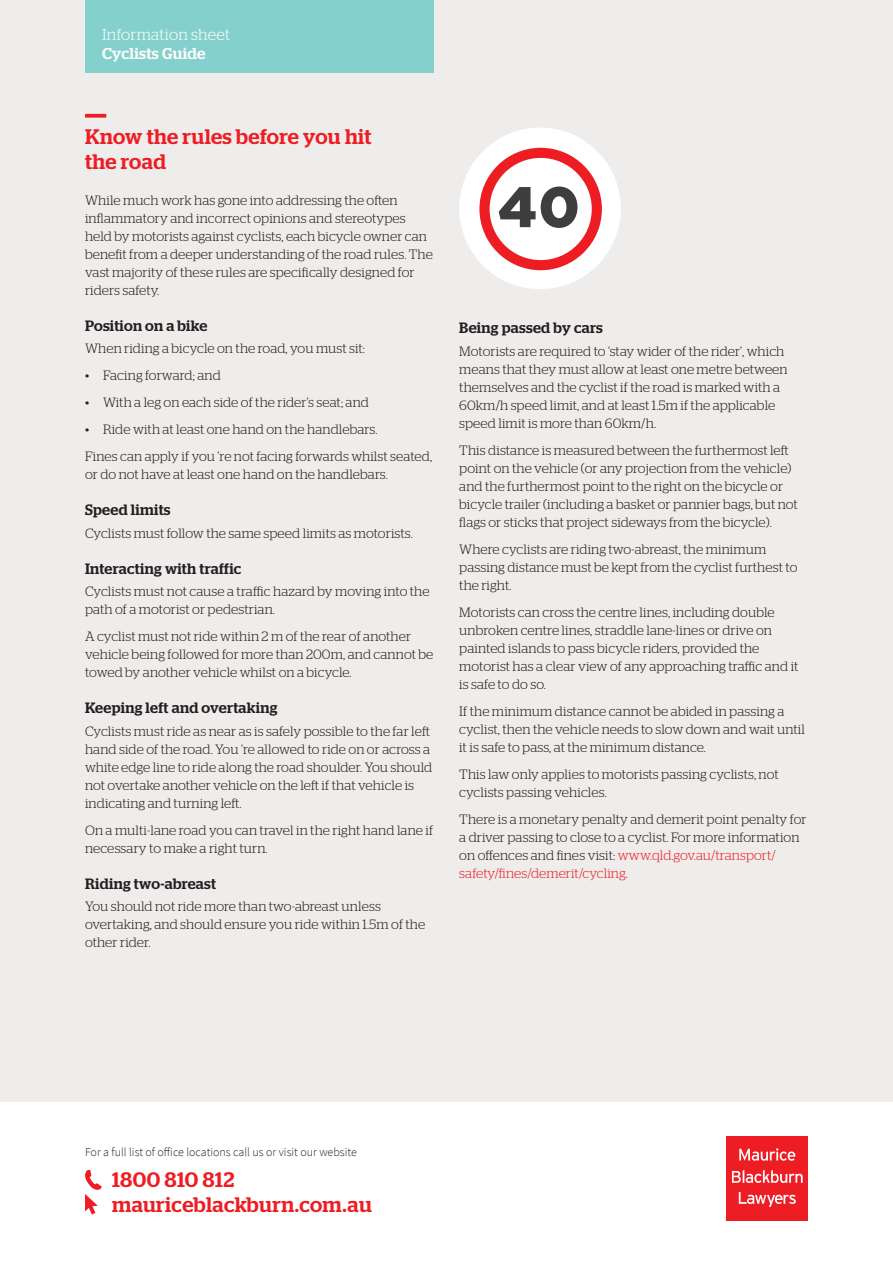
<style>
.page{position:relative;width:893px;height:1263px;background:#fff}
.page>*{position:absolute;margin:0;border:0;box-sizing:border-box;transform-origin:0 0}
.t1{font:900 56.85px "Gotham";color:#3e3e3f}
.t2{font:500 21px/24.8px "Stag";letter-spacing:.015em;color:#ee1d23}
.t3{font:300 15.75px "Stag";letter-spacing:.02em;color:#fff}
.t4{font:500 15.75px "Stag";letter-spacing:.02em;color:#fff}
.t5{font:500 15px "Stag";letter-spacing:.02em;color:#231f20}
.t6{font:300 13.5px/18px "Stag";letter-spacing:.005em;color:#231f20}
.t7{font:300 12px "Source Sans Pro";color:#231f20}
.s1{color:#ee1d23}
</style>
<div class="page">
<div style="left:0;top:0;width:893px;height:1101px;background:#efedec"></div>
<div style="left:85px;top:0;width:349px;height:72px;background:#84d0cd"></div>
<svg style="left:85px;top:1170px;width:17px;height:44px"></svg>
<div style="left:727px;top:1136px;width:81px;height:84px;background:#ee1d23"></div>
<svg style="left:739px;top:1192px;width:57px;height:15px"></svg>
<svg style="left:732px;top:1170px;width:71px;height:13px"></svg>
<svg style="left:739px;top:1148px;width:56px;height:13px"></svg>
<svg style="left:85px;top:114px;width:21px;height:4px"></svg>
<div style="left:459px;top:128px;width:162px;height:161px;background:#fff;border-radius:50%"></div>
<svg style="left:479px;top:148px;width:123px;height:122px"></svg>
<p class="t3" style="left:102px;top:25px;width:130px">Information sheet</p>
<p class="t4" style="left:102px;top:44px;width:105px">Cyclists Guide</p>
<h2 class="t2" style="left:85px;top:124px;width:288px">Know the rules before you hit the road</h2>
<p class="t6" style="left:85px;top:191px;width:349px">While much work has gone into addressing the often inflammatory and incorrect opinions and stereotypes held by motorists against cyclists, each bicycle owner can benefit from a deeper understanding of the road rules. The vast majority of these rules are specifically designed for riders safety.</p>
<p class="t5" style="left:85px;top:316px;width:124px">Position on a bike</p>
<p class="t6" style="left:85px;top:339px;width:282px">When riding a bicycle on the road, you must sit:</p>
<p class="t6" style="left:85px;top:366px;width:137px">• Facing forward; and</p>
<p class="t6" style="left:85px;top:393px;width:285px">• With a leg on each side of the rider’s seat; and</p>
<p class="t6" style="left:85px;top:416px;width:349px;line-height:27px">• Ride with at least one hand on the handlebars.<br>Fines can apply if you ’re not facing forwards whilst seated,</p>
<p class="t6" style="left:85px;top:465px;width:304px">or do not have at least one hand on the handlebars.</p>
<p class="t5" style="left:85px;top:501px;width:87px">Speed limits</p>
<p class="t6" style="left:85px;top:524px;width:329px">Cyclists must follow the same speed limits as motorists.</p>
<p class="t5" style="left:85px;top:559px;width:158px">Interacting with traffic</p>
<p class="t6" style="left:85px;top:582px;width:346px">Cyclists must not cause a traffic hazard by moving into the path of a motorist or pedestrian.</p>
<p class="t6" style="left:85px;top:627px;width:350px">A cyclist must not ride within 2 m of the rear of another vehicle being followed for more than 200m, and cannot be towed by another vehicle whilst on a bicycle.</p>
<p class="t5" style="left:85px;top:699px;width:194px">Keeping left and overtaking</p>
<p class="t6" style="left:85px;top:722px;width:349px">Cyclists must ride as near as is safely possible to the far left hand side of the road. You ’re allowed to ride on or across a white edge line to ride along the road shoulder. You should not overtake another vehicle on the left if that vehicle is indicating and turning left.</p>
<p class="t6" style="left:85px;top:821px;width:350px">On a multi-lane road you can travel in the right hand lane if necessary to make a right turn.</p>
<p class="t5" style="left:85px;top:874px;width:133px">Riding two-abreast</p>
<p class="t6" style="left:85px;top:897px;width:342px">You should not ride more than two-abreast unless overtaking, and should ensure you ride within 1.5m of the other rider.</p>
<h1 class="t1" style="left:498px;top:168px;width:83px">40</h1>
<p class="t5" style="left:459px;top:319px;width:145px">Being passed by cars</p>
<p class="t6" style="left:459px;top:342px;width:330px">Motorists are required to ‘stay wider of the rider’, which means that they must allow at least one metre between themselves and the cyclist if the road is marked with a 60km/h speed limit, and at least 1.5m if the applicable speed limit is more than 60km/h.</p>
<p class="t6" style="left:459px;top:441px;width:340px">This distance is measured between the furthermost left point on the vehicle (or any projection from the vehicle) and the furthermost point to the right on the bicycle or bicycle trailer (including a basket or pannier bags, but not flags or sticks that project sideways from the bicycle).</p>
<p class="t6" style="left:459px;top:540px;width:340px">Where cyclists are riding two-abreast, the minimum passing distance must be kept from the cyclist furthest to the right.</p>
<p class="t6" style="left:459px;top:603px;width:341px">Motorists can cross the centre lines, including double unbroken centre lines, straddle lane-lines or drive on painted islands to pass bicycle riders, provided the motorist has a clear view of any approaching traffic and it is safe to do so.</p>
<p class="t6" style="left:459px;top:702px;width:347px">If the minimum distance cannot be abided in passing a cyclist, then the vehicle needs to slow down and wait until it is safe to pass, at the minimum distance.</p>
<p class="t6" style="left:459px;top:765px;width:321px">This law only applies to motorists passing cyclists, not cyclists passing vehicles.</p>
<p class="t6" style="left:459px;top:810px;width:349px">There is a monetary penalty and demerit point penalty for a driver passing to close to a cyclist. For more information on offences and fines visit: <span class="s1">www.qld.gov.au/transport/ safety/fines/demerit/cycling.</span></p>
<p class="t7" style="left:85px;top:1144px;width:273px">For a full list of office locations call us or visit our website</p>
<h2 class="t2" style="left:112px;top:1167px;width:261px">1800 810 812 mauriceblackburn.com.au</h2>
</div>
